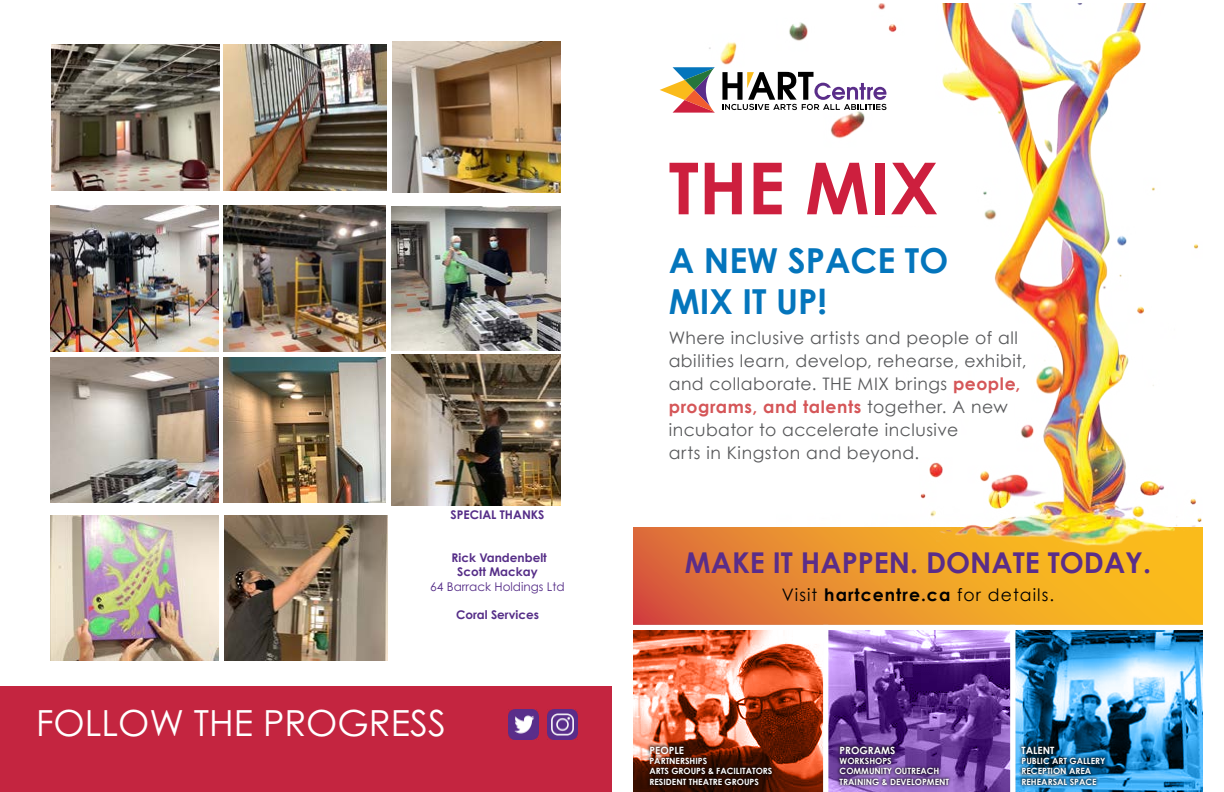
<style>
.page{position:relative;width:1224px;height:792px;background:#fff}
.page>*{position:absolute;margin:0;border:0;box-sizing:border-box;transform-origin:0 0}
.t1{font:700 71.8px "Century Gothic";color:#cd1f3e}
.t2{font:36px "Century Gothic Pro";color:#fff}
.t3{font:700 34.4px/41.3px "Century Gothic";color:#0475bc}
.t4{font:700 28.7px "Century Gothic";color:#5a2d89}
.t5{font:17.2px/23px "Century Gothic";letter-spacing:.03em;color:#58595b}
.t6{font:17.2px "Century Gothic";letter-spacing:.06em;color:#000}
.t7{font:700 12px/14.4px "Century Gothic Pro";color:#562e88;text-align:center}
.t8{font:12px "Century Gothic Pro";color:#562e88}
.t9{font:700 10px "Century Gothic";color:#fff}
.t10{font:700 8.6px/10.3px "Century Gothic";color:#fff}
.s1{font-weight:700;color:#d55658}
.s2{font-weight:700}
</style>
<div class="page">
<img style="left:50px;top:516px;width:169px;height:145px">
<div style="left:0;top:686px;width:612px;height:106px;background:#c42540"></div>
<svg style="left:634px;top:527px;width:568px;height:98px;background:#eb962c"></svg>
<img style="left:697px;top:4px;width:505px;height:546px">
<div style="left:669px;top:149px;width:294px;height:77px;background:#fff"></div>
<svg style="left:660px;top:67px;width:55px;height:46px"></svg>
<svg style="left:722px;top:72px;width:164px;height:38px"></svg>
<div style="left:912px;top:421px;width:49px;height:35px;background:#fff"></div>
<div style="left:910px;top:359px;width:37px;height:50px;background:#fff"></div>
<div style="left:744px;top:383px;width:38px;height:50px;background:#fff"></div>
<div style="left:976px;top:372px;width:37px;height:50px;background:#fff"></div>
<div style="left:669px;top:240px;width:320px;height:81px;background:#fff"></div>
<svg style="left:634px;top:630px;width:568px;height:162px;background:#7f6f90"></svg>
<div style="left:647px;top:743px;width:128px;height:45px;background:#000;opacity:.75"></div>
<div style="left:836px;top:743px;width:116px;height:45px;background:#000;opacity:.75"></div>
<img style="left:51px;top:45px;width:169px;height:145px">
<img style="left:224px;top:45px;width:163px;height:145px">
<img style="left:392px;top:42px;width:169px;height:151px">
<img style="left:50px;top:206px;width:169px;height:145px">
<img style="left:223px;top:206px;width:163px;height:145px">
<img style="left:392px;top:206px;width:168px;height:145px">
<img style="left:50px;top:357px;width:169px;height:146px">
<img style="left:223px;top:357px;width:163px;height:146px">
<img style="left:392px;top:354px;width:168px;height:151px">
<img style="left:225px;top:516px;width:162px;height:145px">
<img style="left:508px;top:710px;width:31px;height:29px">
<img style="left:547px;top:710px;width:31px;height:29px">
<p class="t7" style="left:450px;top:507px;width:96px">SPECIAL THANKS</p>
<p class="t7" style="left:452px;top:550px;width:97px">Rick Vandenbelt<br>Scott Mackay</p>
<p class="t8" style="left:430px;top:579px;width:136px">64 Barrack Holdings Ltd</p>
<p class="t7" style="left:456px;top:608px;width:85px">Coral Services</p>
<h2 class="t2" style="left:36px;top:701px;width:411px">FOLLOW THE PROGRESS</h2>
<h1 class="t1" style="left:669px;top:134px;width:271px">THE MIX</h1>
<h3 class="t3" style="left:669px;top:238px;width:281px">A NEW SPACE TO<br>MIX IT UP!</h3>
<p class="t5" style="left:669px;top:326px;width:359px">Where inclusive artists and people of all abilities learn, develop, rehearse, exhibit, and collaborate. THE MIX brings <span class="s1">PEOPLE, PROGRAMS, AND TALENTS</span> together. A new incubator to accelerate inclusive<br>arts in Kingston and beyond.</p>
<h3 class="t4" style="left:685px;top:541px;width:468px">MAKE IT HAPPEN. DONATE TODAY.</h3>
<p class="t6" style="left:782px;top:583px;width:274px">Visit <span class="s2">HARTCENTRE.CA</span> for details.</p>
<p class="t9" style="left:649px;top:742px;width:36px">PEOPLE</p>
<p class="t10" style="left:649px;top:755px;width:124px">PARTNERSHIPS<br>ARTS GROUPS &amp; FACILITATORS<br>RESIDENT THEATRE GROUPS</p>
<p class="t9" style="left:840px;top:742px;width:57px">PROGRAMS</p>
<p class="t10" style="left:840px;top:755px;width:111px">WORKSHOPS<br>COMMUNITY OUTREACH<br>TRAINING &amp; DEVELOPMENT</p>
<p class="t9" style="left:1022px;top:742px;width:34px">TALENT</p>
<p class="t10" style="left:1022px;top:755px;width:86px">PUBLIC ART GALLERY<br>RECEPTION AREA<br>REHEARSAL SPACE</p>
</div>
